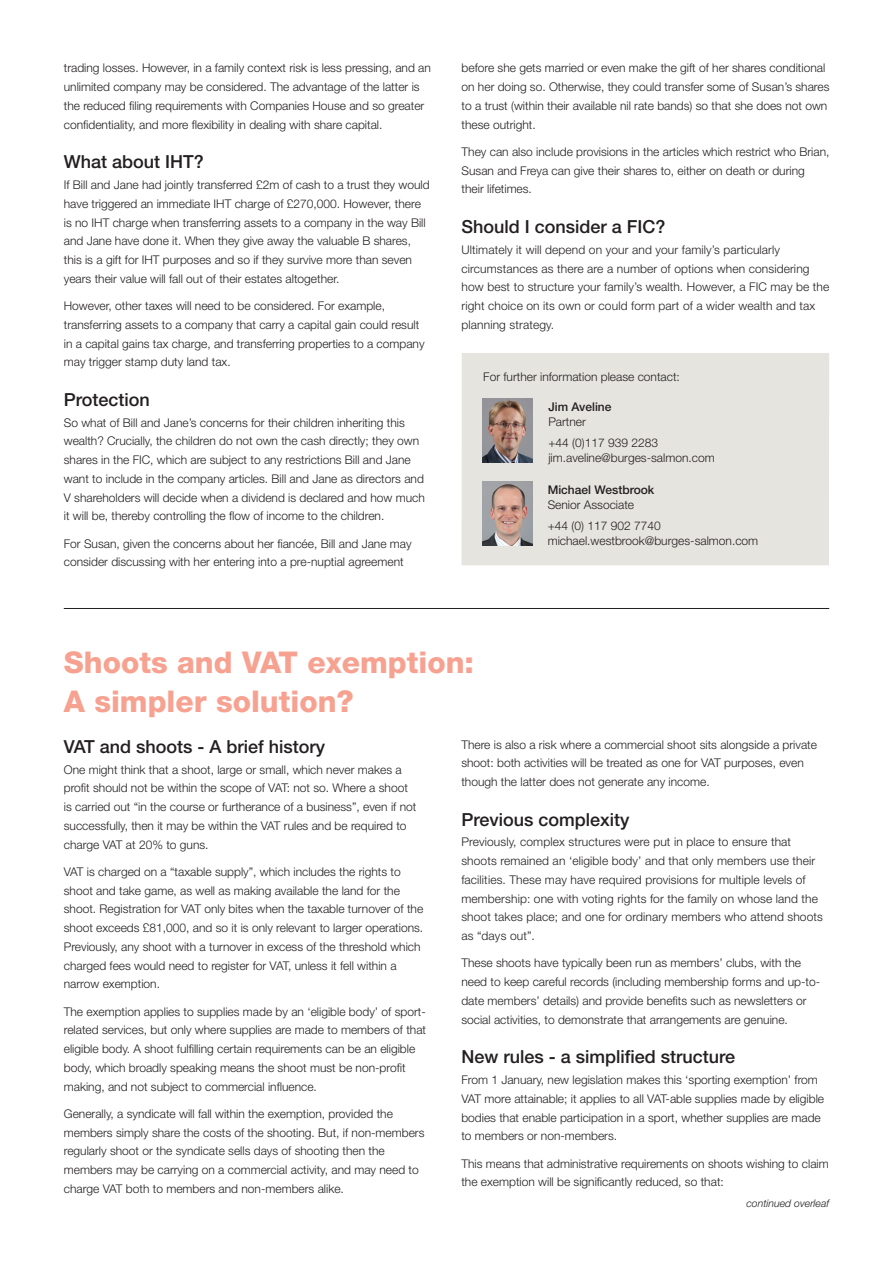
<style>
.page{position:relative;width:893px;height:1263px;background:#fff}
.page>*{position:absolute;margin:0;border:0;box-sizing:border-box;transform-origin:0 0}
.main_pink_title{font:800 30px "Helvetica Neue LT Std";color:#f7a291}
.black_subtitle_12pt{font:500 18px "Helvetica Neue LT Std";color:#231f20}
.bodytext{font:300 12px/18.8px "Helvetica Neue LT Std";color:#231f20}
.t1{font:500 12px "Helvetica Neue LT Std";color:#231f20}
.t2{font:italic 300 10.5px "Helvetica Neue LT Std";color:#231f20}
</style>
<div class="page">
<div style="left:462px;top:353px;width:367px;height:212px;background:#e6e4df"></div>
<img style="left:483px;top:398px;width:50px;height:64px">
<img style="left:483px;top:482px;width:50px;height:63px">
<hr style="left:64px;top:608px;width:765px;height:1px;background:#231f20">
<p class="bodytext" style="left:64px;top:58px;width:369px">trading losses. However, in a family context risk is less pressing, and an unlimited company may be considered. The advantage of the latter is the reduced filing requirements with Companies House and so greater confidentiality, and more flexibility in dealing with share capital.</p>
<p class="black_subtitle_12pt" style="left:64px;top:151px;width:142px">What about IHT?</p>
<p class="bodytext" style="left:64px;top:175px;width:367px">If Bill and Jane had jointly transferred £2m of cash to a trust they would have triggered an immediate IHT charge of £270,000. However, there is no IHT charge when transferring assets to a company in the way Bill and Jane have done it. When they give away the valuable B shares, this is a gift for IHT purposes and so if they survive more than seven years their value will fall out of their estates altogether.</p>
<p class="bodytext" style="left:64px;top:296px;width:362px">However, other taxes will need to be considered. For example, transferring assets to a company that carry a capital gain could result in a capital gains tax charge, and transferring properties to a company may trigger stamp duty land tax.</p>
<p class="black_subtitle_12pt" style="left:64px;top:389px;width:88px">Protection</p>
<p class="bodytext" style="left:64px;top:413px;width:362px">So what of Bill and Jane’s concerns for their children inheriting this wealth? Crucially, the children do not own the cash directly; they own shares in the FIC, which are subject to any restrictions Bill and Jane want to include in the company articles. Bill and Jane as directors and V shareholders will decide when a dividend is declared and how much it will be, thereby controlling the flow of income to the children.</p>
<p class="bodytext" style="left:64px;top:534px;width:349px">For Susan, given the concerns about her fiancée, Bill and Jane may consider discussing with her entering into a pre-nuptial agreement</p>
<p class="bodytext" style="left:462px;top:58px;width:369px">before she gets married or even make the gift of her shares conditional on her doing so. Otherwise, they could transfer some of Susan’s shares to a trust (within their available nil rate bands) so that she does not own these outright.</p>
<p class="bodytext" style="left:462px;top:142px;width:369px">They can also include provisions in the articles which restrict who Brian,<br>Susan and Freya can give their shares to, either on death or during their lifetimes.</p>
<p class="black_subtitle_12pt" style="left:462px;top:216px;width:206px">Should I consider a FIC?</p>
<p class="bodytext" style="left:462px;top:240px;width:369px">Ultimately it will depend on your and your family’s particularly circumstances as there are a number of options when considering how best to structure your family’s wealth. However, a FIC may be the right choice on its own or could form part of a wider wealth and tax planning strategy.</p>
<p class="bodytext" style="left:483px;top:367px;width:198px">For further information please contact:</p>
<p class="t1" style="left:548px;top:399px;width:65px">Jim Aveline</p>
<p class="bodytext" style="left:548px;top:412px;width:39px">Partner</p>
<p class="bodytext" style="left:548px;top:435px;width:168px;line-height:15px">+44 (0)117 939 2283 jim.aveline@burges-salmon.com</p>
<p class="t1" style="left:548px;top:483px;width:108px">Michael Westbrook</p>
<p class="bodytext" style="left:548px;top:495px;width:88px">Senior Associate</p>
<p class="bodytext" style="left:548px;top:518px;width:212px;line-height:15px">+44 (0) 117 902 7740 michael.westbrook@burges-salmon.com</p>
<p class="main_pink_title" style="left:64px;top:645px;width:412px">Shoots and VAT exemption:</p>
<p class="main_pink_title" style="left:64px;top:683px;width:292px">A simpler solution?</p>
<p class="black_subtitle_12pt" style="left:64px;top:736px;width:263px">VAT and shoots - A brief history</p>
<p class="bodytext" style="left:64px;top:760px;width:354px">One might think that a shoot, large or small, which never makes a profit should not be within the scope of VAT: not so. Where a shoot is carried out “in the course or furtherance of a business”, even if not successfully, then it may be within the VAT rules and be required to charge VAT at 20% to guns.</p>
<p class="bodytext" style="left:64px;top:862px;width:361px">VAT is charged on a “taxable supply”, which includes the rights to shoot and take game, as well as making available the land for the shoot. Registration for VAT only bites when the taxable turnover of the shoot exceeds £81,000, and so it is only relevant to larger operations.<br>Previously, any shoot with a turnover in excess of the threshold which charged fees would need to register for VAT, unless it fell within a narrow exemption.</p>
<p class="bodytext" style="left:64px;top:1002px;width:364px">The exemption applies to supplies made by an ‘eligible body’ of sport&shy;related services, but only where supplies are made to members of that eligible body. A shoot fulfilling certain requirements can be an eligible body, which broadly speaking means the shoot must be non-profit making, and not subject to commercial influence.</p>
<p class="bodytext" style="left:64px;top:1104px;width:362px">Generally, a syndicate will fall within the exemption, provided the members simply share the costs of the shooting. But, if non-members regularly shoot or the syndicate sells days of shooting then the members may be carrying on a commercial activity, and may need to charge VAT both to members and non-members alike.</p>
<p class="bodytext" style="left:461px;top:735px;width:357px">There is also a risk where a commercial shoot sits alongside a private shoot: both activities will be treated as one for VAT purposes, even though the latter does not generate any income.</p>
<p class="black_subtitle_12pt" style="left:461px;top:808px;width:170px">Previous complexity</p>
<p class="bodytext" style="left:461px;top:832px;width:363px">Previously, complex structures were put in place to ensure that shoots remained an ‘eligible body’ and that only members use their facilities. These may have required provisions for multiple levels of membership: one with voting rights for the family on whose land the shoot takes place; and one for ordinary members who attend shoots as “days out”.</p>
<p class="bodytext" style="left:461px;top:953px;width:360px">These shoots have typically been run as members’ clubs, with the need to keep careful records (including membership forms and up-to&shy;date members’ details) and provide benefits such as newsletters or social activities, to demonstrate that arrangements are genuine.</p>
<p class="black_subtitle_12pt" style="left:461px;top:1046px;width:275px">New rules - a simplified structure</p>
<p class="bodytext" style="left:461px;top:1070px;width:364px">From 1 January, new legislation makes this ‘sporting exemption’ from VAT more attainable; it applies to all VAT-able supplies made by eligible bodies that enable participation in a sport, whether supplies are made to members or non-members.</p>
<p class="bodytext" style="left:461px;top:1154px;width:369px">This means that administrative requirements on shoots wishing to claim the exemption will be significantly reduced, so that:</p>
<p class="t2" style="left:746px;top:1197px;width:84px">continued overleaf</p>
</div>
